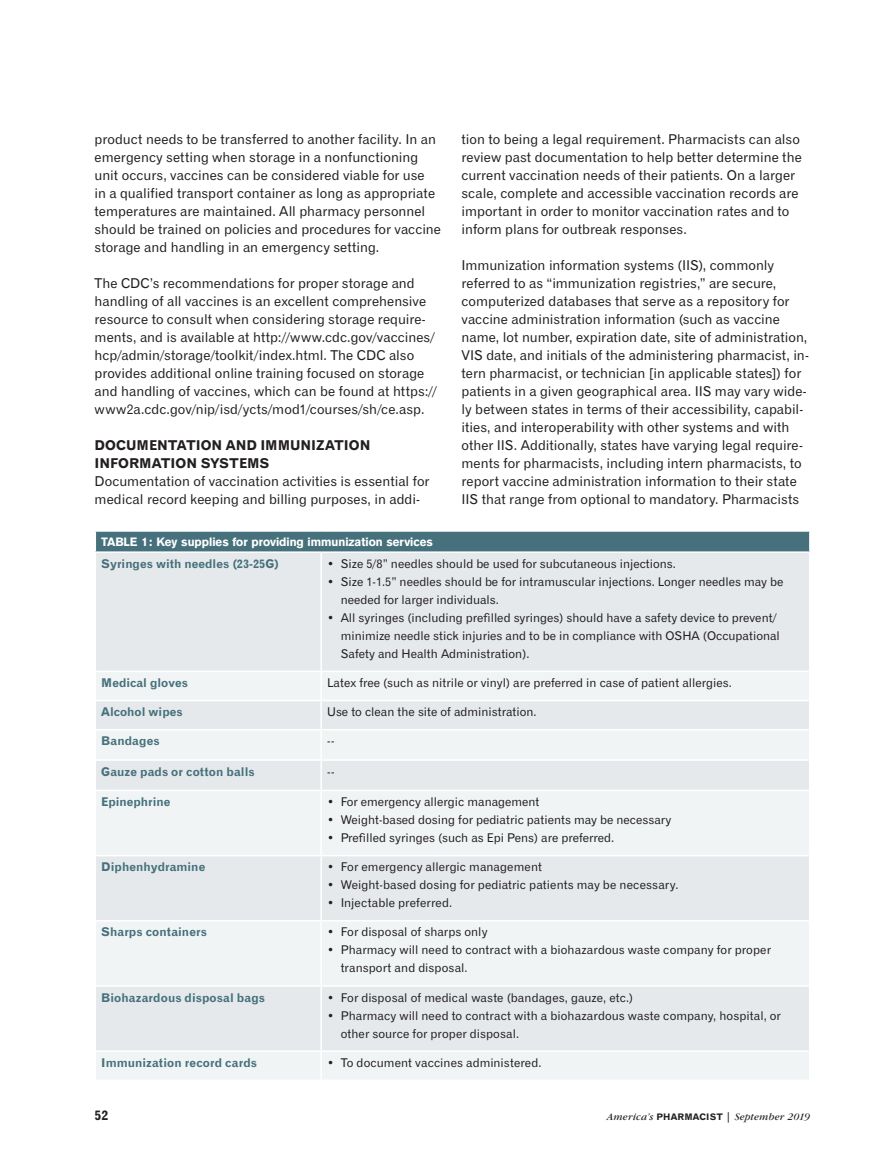
<style>
.page{position:relative;width:878px;height:1175px;background:#fff}
.page>*{position:absolute;margin:0;border:0;box-sizing:border-box;transform-origin:0 0}
.t1{font:13.5px/18px "Gothic 720 BT Roman B";color:#231f20}
.t2{font:13.5px/18px "Gothic 720 BT Bold B";letter-spacing:-.005em;color:#231f20}
.t3{font:12px/18px "Gothic 720 BT Roman B";color:#231f20}
.t4{font:12px "Gothic 720 BT Bold B";color:#46717c}
.Dept_Text{font:12px "Gothic 725 BT Black A";color:#fff}
.t5{font:italic 10.5px "Garamond";letter-spacing:.02em;color:#231f20}
.s1{font-family:"Gothic 720 BT Bold B";font-style:normal;font-size:9px}
.s2{font-weight:700;font-style:normal}
</style>
<div class="page">
<div style="left:95px;top:531px;width:714px;height:21px;background:#46717c"></div>
<div style="left:96px;top:553px;width:712px;height:117px;background:#e6e9ec"></div>
<svg style="left:96px;top:672px;width:712px;height:407px;fill:#f1f4f5"></svg>
<hr style="left:94px;top:530px;width:227px;height:2px;background:#fff">
<svg style="left:95px;top:532px;width:1px;height:19px"></svg>
<hr style="left:321px;top:530px;width:489px;height:2px;background:#fff">
<hr style="left:94px;top:551px;width:227px;height:2px;background:#fff">
<hr style="left:321px;top:551px;width:489px;height:2px;background:#fff">
<hr style="left:320px;top:553px;width:2px;height:117px;background:#fff">
<hr style="left:320px;top:672px;width:2px;height:27px;background:#fff">
<hr style="left:96px;top:699px;width:225px;height:2px;background:#fff">
<hr style="left:321px;top:699px;width:487px;height:2px;background:#fff">
<hr style="left:320px;top:701px;width:2px;height:28px;background:#fff">
<hr style="left:96px;top:729px;width:225px;height:1px;background:#fff">
<hr style="left:321px;top:729px;width:487px;height:1px;background:#fff">
<hr style="left:320px;top:730px;width:2px;height:29px;background:#fff">
<hr style="left:96px;top:759px;width:225px;height:2px;background:#fff">
<hr style="left:321px;top:759px;width:487px;height:2px;background:#fff">
<hr style="left:320px;top:761px;width:2px;height:28px;background:#fff">
<hr style="left:96px;top:789px;width:225px;height:2px;background:#fff">
<hr style="left:321px;top:789px;width:487px;height:2px;background:#fff">
<hr style="left:320px;top:791px;width:2px;height:64px;background:#fff">
<hr style="left:96px;top:855px;width:225px;height:1px;background:#fff">
<hr style="left:321px;top:855px;width:487px;height:1px;background:#fff">
<hr style="left:320px;top:856px;width:2px;height:64px;background:#fff">
<hr style="left:96px;top:920px;width:225px;height:1px;background:#fff">
<hr style="left:321px;top:920px;width:487px;height:1px;background:#fff">
<hr style="left:320px;top:921px;width:2px;height:64px;background:#fff">
<hr style="left:96px;top:985px;width:225px;height:1px;background:#fff">
<hr style="left:321px;top:985px;width:487px;height:1px;background:#fff">
<hr style="left:320px;top:986px;width:2px;height:64px;background:#fff">
<hr style="left:96px;top:1050px;width:225px;height:1px;background:#fff">
<hr style="left:321px;top:1050px;width:487px;height:1px;background:#fff">
<hr style="left:320px;top:1051px;width:2px;height:28px;background:#fff">
<svg style="left:809px;top:532px;width:1px;height:19px"></svg>
<p class="t1" style="left:94px;top:130px;width:348px">product needs to be transferred to another facility. In an emergency setting when storage in a nonfunctioning unit occurs, vaccines can be considered viable for use<br>in a qualified transport container as long as appropriate temperatures are maintained. All pharmacy personnel should be trained on policies and procedures for vaccine storage and handling in an emergency setting.</p>
<p class="t1" style="left:94px;top:274px;width:344px">The CDC’s recommendations for proper storage and handling of all vaccines is an excellent comprehensive resource to consult when considering storage require&shy;ments, and is available at http://www.cdc.gov/vaccines/ hcp/admin/storage/toolkit/index.html. The CDC also provides additional online training focused on storage and handling of vaccines, which can be found at https:// www2a.cdc.gov/nip/isd/ycts/mod1/courses/sh/ce.asp.</p>
<p class="t2" style="left:94px;top:436px;width:277px">DOCUMENTATION AND IMMUNIZATION<br>INFORMATION SYSTEMS</p>
<p class="t1" style="left:94px;top:472px;width:336px">Documentation of vaccination activities is essential for medical record keeping and billing purposes, in addi-</p>
<p class="t1" style="left:461px;top:130px;width:342px">tion to being a legal requirement. Pharmacists can also review past documentation to help better determine the current vaccination needs of their patients. On a larger scale, complete and accessible vaccination records are important in order to monitor vaccination rates and to inform plans for outbreak responses.</p>
<p class="t1" style="left:461px;top:256px;width:349px">Immunization information systems (IIS), commonly referred to as “immunization registries,” are secure, computerized databases that serve as a repository for vaccine administration information (such as vaccine name, lot number, expiration date, site of administration, VIS date, and initials of the administering pharmacist, in&shy;tern pharmacist, or technician [in applicable states]) for patients in a given geographical area. IIS may vary wide&shy;ly between states in terms of their accessibility, capabil&shy;ities, and interoperability with other systems and with other IIS. Additionally, states have varying legal require&shy;ments for pharmacists, including intern pharmacists, to report vaccine administration information to their state IIS that range from optional to mandatory. Pharmacists</p>
<p class="Dept_Text" style="left:101px;top:534px;width:333px">TABLE 1: Key supplies for providing immunization services</p>
<p class="t4" style="left:101px;top:556px;width:179px">Syringes with needles (23-25G)</p>
<p class="t3" style="left:327px;top:554px;width:350px">• Size 5/8” needles should be used for subcutaneous injections.</p>
<p class="t3" style="left:341px;top:572px;width:444px;text-indent:-14px">• Size 1-1.5” needles should be for intramuscular injections. Longer needles may be needed for larger individuals.</p>
<p class="t3" style="left:341px;top:608px;width:440px;text-indent:-14px">• All syringes (including prefilled syringes) should have a safety device to prevent/ minimize needle stick injuries and to be in compliance with OSHA (Occupational<br>Safety and Health Administration).</p>
<p class="t4" style="left:101px;top:675px;width:88px">Medical gloves</p>
<p class="t3" style="left:327px;top:673px;width:406px">Latex free (such as nitrile or vinyl) are preferred in case of patient allergies.</p>
<p class="t4" style="left:101px;top:704px;width:83px">Alcohol wipes</p>
<p class="t3" style="left:327px;top:703px;width:211px">Use to clean the site of administration.</p>
<p class="t4" style="left:101px;top:733px;width:60px">Bandages</p>
<p class="t3" style="left:327px;top:732px;width:9px">--</p>
<p class="t4" style="left:101px;top:764px;width:155px">Gauze pads or cotton balls</p>
<p class="t3" style="left:327px;top:762px;width:9px">--</p>
<p class="t4" style="left:101px;top:794px;width:71px">Epinephrine</p>
<p class="t3" style="left:327px;top:792px;width:214px">• For emergency allergic management</p>
<p class="t3" style="left:327px;top:810px;width:346px">• Weight-based dosing for pediatric patients may be necessary</p>
<p class="t3" style="left:327px;top:828px;width:288px">• Prefilled syringes (such as Epi Pens) are preferred.</p>
<p class="t4" style="left:101px;top:859px;width:106px">Diphenhydramine</p>
<p class="t3" style="left:327px;top:858px;width:216px">• For emergency allergic management</p>
<p class="t3" style="left:327px;top:876px;width:353px">• Weight-based dosing for pediatric patients may be necessary.</p>
<p class="t3" style="left:327px;top:894px;width:126px">• Injectable preferred.</p>
<p class="t4" style="left:101px;top:924px;width:107px">Sharps containers</p>
<p class="t3" style="left:327px;top:923px;width:162px">• For disposal of sharps only</p>
<p class="t3" style="left:341px;top:941px;width:432px;text-indent:-14px">• Pharmacy will need to contract with a biohazardous waste company for proper transport and disposal.</p>
<p class="t4" style="left:101px;top:990px;width:165px">Biohazardous disposal bags</p>
<p class="t3" style="left:327px;top:988px;width:307px">• For disposal of medical waste (bandages, gauze, etc.)</p>
<p class="t3" style="left:341px;top:1006px;width:442px;text-indent:-14px">• Pharmacy will need to contract with a biohazardous waste company, hospital, or other source for proper disposal.</p>
<p class="t4" style="left:101px;top:1055px;width:157px">Immunization record cards</p>
<p class="t3" style="left:327px;top:1053px;width:216px">• To document vaccines administered.</p>
<p class="t2" style="left:94px;top:1106px;width:15px">52</p>
<p class="t5" style="left:606px;top:1111px;width:205px">America’s <span class="s1">PHARMACIST</span> <span class="s2">|</span> September 2019</p>
</div>
